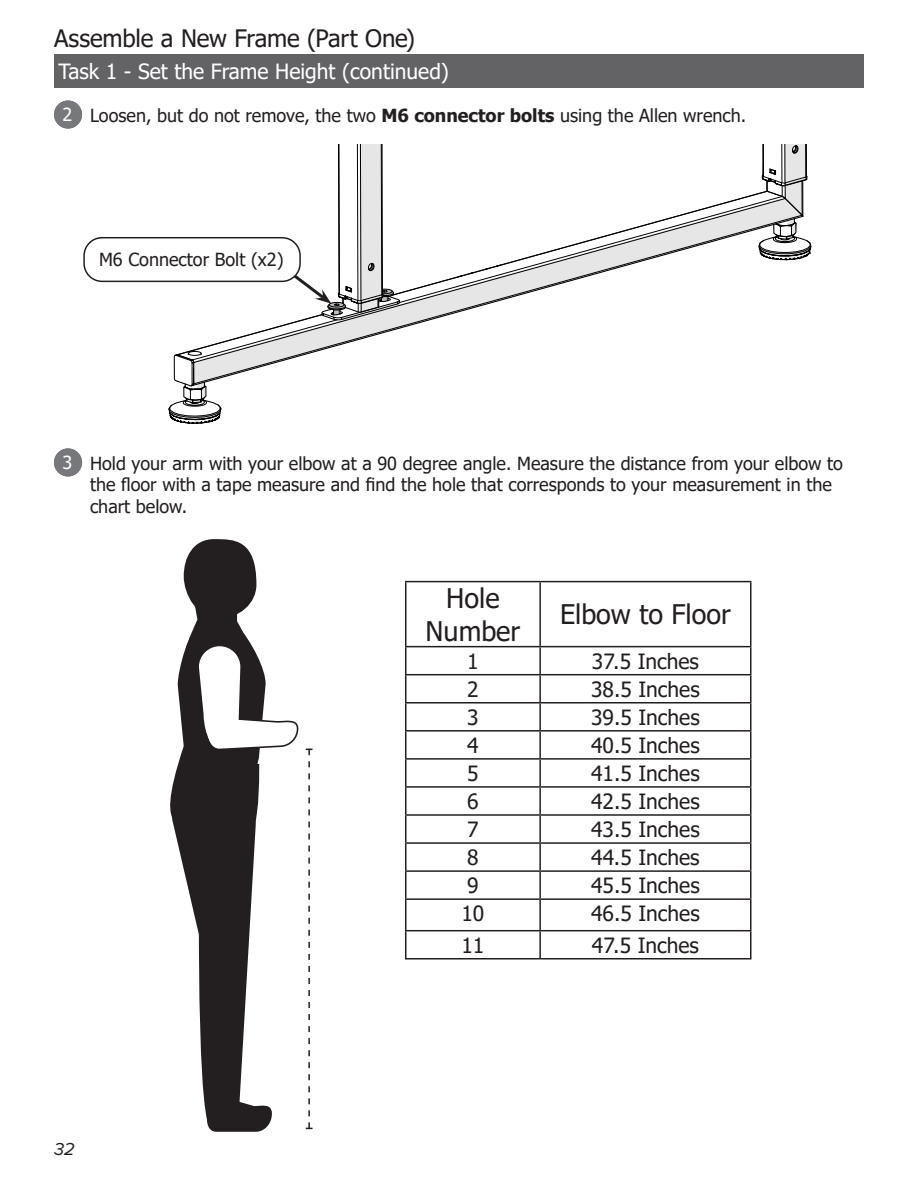
<style>
.page{position:relative;width:918px;height:1188px;background:#fff}
.page>*{position:absolute;margin:0;border:0;box-sizing:border-box;transform-origin:0 0}
.Label_Boxes{font:27px/32.4px "Tahoma";color:#231f20;text-align:center}
.Header__Section_Title{font:24px "Tahoma";letter-spacing:-.01em;color:#231f20}
.Label_Boxes-2{font:21px "Tahoma";color:#231f20}
.Mini_Header{font:21px "Tahoma";color:#fff}
.t1{font:18px/21.6px "Tahoma";color:#231f20}
.t2{font:italic 18px "Proxima Nova";color:#231f20}
.Label_Boxes-3{font:18px "Tahoma";color:#fff}
.s1{font-weight:700}
</style>
<div class="page">
<div style="left:54px;top:54px;width:810px;height:34px;background:#636366"></div>
<svg style="left:184px;top:282px;width:88px;height:94px"></svg>
<svg style="left:168px;top:350px;width:63px;height:74px"></svg>
<svg style="left:243px;top:144px;width:569px;height:220px"></svg>
<div style="left:84px;top:238px;width:216px;height:43px;background:#fff;border-radius:18px"></div>
<div style="left:83px;top:237px;width:218px;height:45px;border:2px solid #231f20;border-radius:18px"></div>
<hr style="left:405px;top:581px;width:135px;height:1px;background:#231f20">
<hr style="left:405px;top:582px;width:1px;height:64px;background:#231f20">
<hr style="left:540px;top:581px;width:212px;height:1px;background:#231f20">
<hr style="left:539px;top:582px;width:2px;height:64px;background:#231f20">
<hr style="left:750px;top:582px;width:2px;height:64px;background:#231f20">
<hr style="left:405px;top:646px;width:135px;height:1px;background:#231f20">
<hr style="left:540px;top:646px;width:212px;height:1px;background:#231f20">
<hr style="left:539px;top:647px;width:2px;height:27px;background:#231f20">
<hr style="left:750px;top:647px;width:2px;height:27px;background:#231f20">
<hr style="left:405px;top:674px;width:135px;height:1px;background:#231f20">
<hr style="left:540px;top:674px;width:212px;height:1px;background:#231f20">
<hr style="left:539px;top:675px;width:2px;height:27px;background:#231f20">
<hr style="left:750px;top:675px;width:2px;height:27px;background:#231f20">
<hr style="left:405px;top:702px;width:135px;height:2px;background:#231f20">
<hr style="left:540px;top:702px;width:212px;height:2px;background:#231f20">
<hr style="left:539px;top:704px;width:2px;height:26px;background:#231f20">
<hr style="left:750px;top:704px;width:2px;height:26px;background:#231f20">
<hr style="left:405px;top:730px;width:135px;height:2px;background:#231f20">
<hr style="left:540px;top:730px;width:212px;height:2px;background:#231f20">
<hr style="left:539px;top:732px;width:2px;height:26px;background:#231f20">
<hr style="left:750px;top:732px;width:2px;height:26px;background:#231f20">
<hr style="left:405px;top:758px;width:135px;height:2px;background:#231f20">
<hr style="left:540px;top:758px;width:212px;height:2px;background:#231f20">
<hr style="left:539px;top:760px;width:2px;height:26px;background:#231f20">
<hr style="left:750px;top:760px;width:2px;height:26px;background:#231f20">
<hr style="left:405px;top:786px;width:135px;height:2px;background:#231f20">
<hr style="left:540px;top:786px;width:212px;height:2px;background:#231f20">
<hr style="left:539px;top:788px;width:2px;height:26px;background:#231f20">
<hr style="left:750px;top:788px;width:2px;height:26px;background:#231f20">
<hr style="left:405px;top:814px;width:135px;height:2px;background:#231f20">
<hr style="left:540px;top:814px;width:212px;height:2px;background:#231f20">
<hr style="left:539px;top:816px;width:2px;height:26px;background:#231f20">
<hr style="left:750px;top:816px;width:2px;height:26px;background:#231f20">
<hr style="left:405px;top:842px;width:135px;height:2px;background:#231f20">
<hr style="left:540px;top:842px;width:212px;height:2px;background:#231f20">
<hr style="left:539px;top:844px;width:2px;height:26px;background:#231f20">
<hr style="left:750px;top:844px;width:2px;height:26px;background:#231f20">
<hr style="left:405px;top:870px;width:135px;height:2px;background:#231f20">
<svg style="left:405px;top:647px;width:1px;height:251px"></svg>
<hr style="left:540px;top:870px;width:212px;height:2px;background:#231f20">
<hr style="left:539px;top:872px;width:2px;height:26px;background:#231f20">
<hr style="left:750px;top:872px;width:2px;height:26px;background:#231f20">
<hr style="left:405px;top:898px;width:135px;height:2px;background:#231f20">
<hr style="left:405px;top:900px;width:1px;height:30px;background:#231f20">
<hr style="left:540px;top:898px;width:212px;height:2px;background:#231f20">
<hr style="left:539px;top:900px;width:2px;height:30px;background:#231f20">
<hr style="left:750px;top:900px;width:2px;height:30px;background:#231f20">
<hr style="left:405px;top:930px;width:135px;height:1px;background:#231f20">
<svg style="left:405px;top:931px;width:1px;height:27px"></svg>
<hr style="left:540px;top:930px;width:212px;height:1px;background:#231f20">
<hr style="left:539px;top:931px;width:2px;height:27px;background:#231f20">
<hr style="left:750px;top:931px;width:2px;height:27px;background:#231f20">
<hr style="left:405px;top:958px;width:135px;height:2px;background:#231f20">
<hr style="left:540px;top:958px;width:212px;height:2px;background:#231f20">
<div style="left:54px;top:100px;width:28px;height:29px;background:#76787b;border-radius:50%"></div>
<div style="left:54px;top:448px;width:28px;height:28px;background:#76787b;border-radius:50%"></div>
<svg style="left:170px;top:539px;width:129px;height:593px"></svg>
<svg style="left:306px;top:749px;width:7px;height:380px"></svg>
<p class="Header__Section_Title" style="left:54px;top:22px;width:363px">Assemble a New Frame (Part One)</p>
<p class="Mini_Header" style="left:58px;top:57px;width:392px">Task 1 - Set the Frame Height (continued)</p>
<p class="Label_Boxes-3" style="left:63px;top:103px;width:11px">2</p>
<p class="t1" style="left:63px;top:105px;width:685px">1. Loosen, but do not remove, the two <span class="s1">M6 connector bolts</span> using the Allen wrench.</p>
<p class="t1" style="left:99px;top:250px;width:186px">M6 Connector Bolt (x2)</p>
<p class="Label_Boxes-3" style="left:63px;top:451px;width:11px">3</p>
<p class="t1" style="left:90px;top:453px;width:755px">Hold your arm with your elbow at a 90 degree angle. Measure the distance from your elbow to the floor with a tape measure and find the hole that corresponds to your measurement in the chart below.</p>
<p class="Label_Boxes" style="left:426px;top:584px;width:96px">Hole<br>Number</p>
<p class="Label_Boxes" style="left:560px;top:600px;width:172px">Elbow to Floor</p>
<p class="Label_Boxes-2" style="left:467px;top:647px;width:13px">1</p>
<p class="Label_Boxes-2" style="left:592px;top:647px;width:109px">37.5 Inches</p>
<p class="Label_Boxes-2" style="left:467px;top:675px;width:13px">2</p>
<p class="Label_Boxes-2" style="left:591px;top:675px;width:110px">38.5 Inches</p>
<p class="Label_Boxes-2" style="left:467px;top:703px;width:13px">3</p>
<p class="Label_Boxes-2" style="left:591px;top:703px;width:110px">39.5 Inches</p>
<p class="Label_Boxes-2" style="left:467px;top:731px;width:13px">4</p>
<p class="Label_Boxes-2" style="left:591px;top:731px;width:110px">40.5 Inches</p>
<p class="Label_Boxes-2" style="left:467px;top:759px;width:13px">5</p>
<p class="Label_Boxes-2" style="left:591px;top:759px;width:110px">41.5 Inches</p>
<p class="Label_Boxes-2" style="left:467px;top:787px;width:13px">6</p>
<p class="Label_Boxes-2" style="left:591px;top:787px;width:110px">42.5 Inches</p>
<p class="Label_Boxes-2" style="left:467px;top:815px;width:13px">7</p>
<p class="Label_Boxes-2" style="left:591px;top:815px;width:110px">43.5 Inches</p>
<p class="Label_Boxes-2" style="left:467px;top:843px;width:13px">8</p>
<p class="Label_Boxes-2" style="left:591px;top:843px;width:110px">44.5 Inches</p>
<p class="Label_Boxes-2" style="left:467px;top:871px;width:13px">9</p>
<p class="Label_Boxes-2" style="left:591px;top:871px;width:110px">45.5 Inches</p>
<p class="Label_Boxes-2" style="left:461px;top:900px;width:24px">10</p>
<p class="Label_Boxes-2" style="left:591px;top:900px;width:110px">46.5 Inches</p>
<p class="Label_Boxes-2" style="left:461px;top:931px;width:24px">11</p>
<p class="Label_Boxes-2" style="left:592px;top:931px;width:109px">47.5 Inches</p>
<p class="t2" style="left:54px;top:1135px;width:22px">32</p>
</div>
